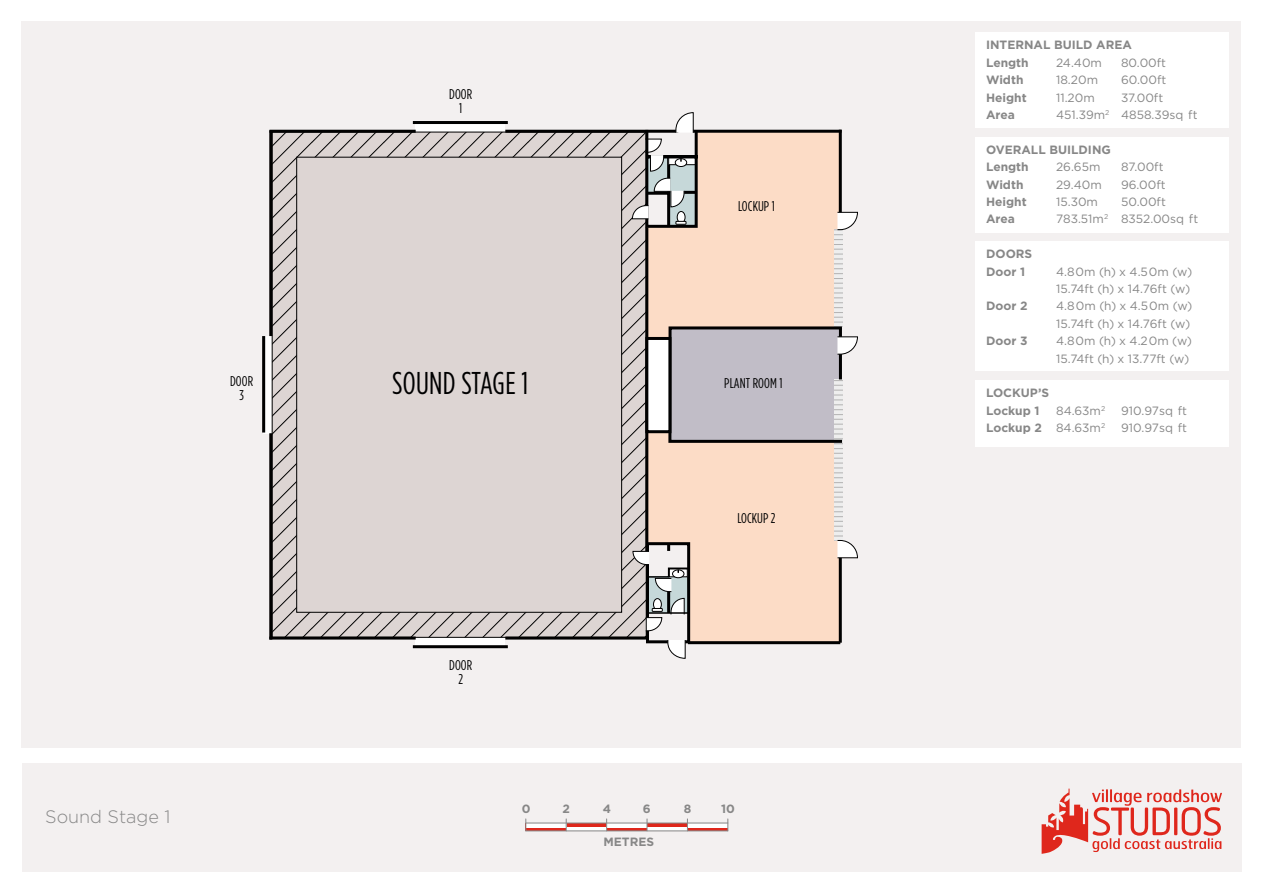
<style>
.page{position:relative;width:1263px;height:893px;background:#fff}
.page>*{position:absolute;margin:0;border:0;box-sizing:border-box;transform-origin:0 0}
.t1{font:31.5px "Gotham Condensed";letter-spacing:.005em;color:#000}
.t2{font:300 18px "Gotham";color:#878787}
.t3{font:14.1px/14.1px "Gotham Condensed";letter-spacing:.01em;color:#000;text-align:center}
.t4{font:12px/17.4px "Gotham";color:#878787}
.t5{font:700 12px/17.4px "Gotham";color:#878787}
.s1{font-weight:400}
</style>
<div class="page">
<div style="left:21px;top:21px;width:1219px;height:727px;background:#f3f0f0"></div>
<div style="left:22px;top:763px;width:1220px;height:109px;background:#f3f0f0"></div>
<svg style="left:1041px;top:789px;width:181px;height:65px"></svg>
<svg style="left:526px;top:823px;width:201px;height:7px"></svg>
<svg style="left:526px;top:823px;width:40px;height:4px"></svg>
<hr style="left:566px;top:827px;width:41px;height:4px;background:#fff">
<svg style="left:607px;top:823px;width:39px;height:4px"></svg>
<hr style="left:647px;top:827px;width:40px;height:4px;background:#fff">
<svg style="left:688px;top:823px;width:39px;height:4px"></svg>
<svg style="left:525px;top:819px;width:1px;height:12px"></svg>
<hr style="left:526px;top:830px;width:202px;height:1px;background:#878787">
<hr style="left:526px;top:822px;width:202px;height:1px;background:#878787">
<div style="left:648px;top:133px;width:191px;height:508px;background:#fcdcc6"></div>
<div style="left:670px;top:328px;width:172px;height:113px;background:#c1bdc7"></div>
<svg style="left:264px;top:336px;width:8px;height:97px"></svg>
<div style="left:416px;top:637px;width:89px;height:9px;background:#fff"></div>
<div style="left:416px;top:123px;width:89px;height:9px;background:#fff"></div>
<div style="left:975px;top:32px;width:253px;height:96px;background:#fff"></div>
<div style="left:975px;top:137px;width:253px;height:96px;background:#fff"></div>
<div style="left:975px;top:242px;width:253px;height:129px;background:#fff"></div>
<div style="left:975px;top:380px;width:253px;height:67px;background:#fff"></div>
<div style="left:646px;top:542px;width:44px;height:101px;border:3px solid #000"></div>
<hr style="left:505px;top:637px;width:142px;height:3px;background:#000">
<hr style="left:505px;top:130px;width:173px;height:3px;background:#000">
<hr style="left:693px;top:130px;width:148px;height:3px;background:#000">
<hr style="left:839px;top:130px;width:3px;height:100px;background:#000">
<svg style="left:834px;top:230px;width:8px;height:96px"></svg>
<svg style="left:834px;top:380px;width:5px;height:58px"></svg>
<svg style="left:834px;top:443px;width:8px;height:97px"></svg>
<hr style="left:839px;top:540px;width:3px;height:103px;background:#000">
<hr style="left:645px;top:227px;width:3px;height:324px;background:#000">
<hr style="left:688px;top:641px;width:152px;height:3px;background:#000">
<hr style="left:269px;top:637px;width:147px;height:3px;background:#000">
<hr style="left:269px;top:130px;width:147px;height:3px;background:#000">
<hr style="left:269px;top:433px;width:3px;height:207px;background:#000">
<hr style="left:269px;top:130px;width:3px;height:206px;background:#000">
<hr style="left:413px;top:645px;width:95px;height:3px;background:#000">
<hr style="left:413px;top:121px;width:95px;height:3px;background:#000">
<hr style="left:262px;top:336px;width:3px;height:96px;background:#000">
<svg style="left:837px;top:540px;width:21px;height:18px"></svg>
<div style="left:668px;top:326px;width:175px;height:117px;border:3px solid #000"></div>
<hr style="left:839px;top:328px;width:3px;height:51px;background:#000">
<svg style="left:837px;top:336px;width:21px;height:19px"></svg>
<div style="left:647px;top:338px;width:23px;height:94px;background:#fff"></div>
<div style="left:645px;top:337px;width:26px;height:96px;border:3px solid #000"></div>
<svg style="left:837px;top:212px;width:21px;height:18px"></svg>
<svg style="left:667px;top:639px;width:19px;height:20px"></svg>
<div style="left:272px;top:132px;width:374px;height:505px;background:#ddd5d3"></div>
<svg style="left:632px;top:112px;width:67px;height:117px"></svg>
<svg style="left:632px;top:544px;width:58px;height:87px"></svg>
<p class="t3" style="left:230px;top:374px;width:25px">DOOR<br>3</p>
<h2 class="t2" style="left:45px;top:805px;width:127px">Sound Stage 1</h2>
<p class="t3" style="left:449px;top:87px;width:25px">DOOR<br>1</p>
<h1 class="t1" style="left:392px;top:365px;width:138px">SOUND STAGE 1</h1>
<p class="t3" style="left:449px;top:658px;width:25px">DOOR<br>2</p>
<p class="t3" style="left:738px;top:199px;width:38px">LOCKUP 1</p>
<p class="t3" style="left:724px;top:376px;width:60px">PLANT ROOM 1</p>
<p class="t3" style="left:737px;top:511px;width:40px">LOCKUP 2</p>
<p class="t5" style="left:522px;top:800px;width:10px">0</p>
<p class="t5" style="left:562px;top:800px;width:9px">2</p>
<p class="t5" style="left:603px;top:800px;width:10px">4</p>
<p class="t5" style="left:643px;top:800px;width:9px">6</p>
<p class="t5" style="left:684px;top:800px;width:9px">8</p>
<p class="t5" style="left:721px;top:800px;width:15px">10</p>
<p class="t5" style="left:603px;top:833px;width:52px">METRES</p>
<p class="t5" style="left:986px;top:36px;width:147px">INTERNAL BUILD AREA<br>Length</p>
<p class="t4" style="left:1056px;top:54px;width:47px">24.40m</p>
<p class="t4" style="left:1121px;top:54px;width:46px">80.00ft</p>
<p class="t5" style="left:986px;top:71px;width:39px">Width</p>
<p class="t4" style="left:1056px;top:71px;width:43px">18.20m</p>
<p class="t4" style="left:1121px;top:71px;width:47px">60.00ft</p>
<p class="t5" style="left:986px;top:89px;width:42px">Height</p>
<p class="t4" style="left:1056px;top:88px;width:40px">11.20m</p>
<p class="t4" style="left:1121px;top:88px;width:44px">37.00ft</p>
<p class="t5" style="left:986px;top:106px;width:30px">Area</p>
<p class="t4" style="left:1056px;top:106px;width:143px">451.39m<sup>2</sup> 4858.39sq ft</p>
<p class="t5" style="left:986px;top:141px;width:126px">OVERALL BUILDING<br>Length</p>
<p class="t4" style="left:1056px;top:158px;width:46px">26.65m</p>
<p class="t4" style="left:1121px;top:158px;width:44px">87.00ft</p>
<p class="t5" style="left:986px;top:176px;width:39px">Width</p>
<p class="t4" style="left:1056px;top:175px;width:47px">29.40m</p>
<p class="t4" style="left:1121px;top:175px;width:46px">96.00ft</p>
<p class="t5" style="left:986px;top:193px;width:42px">Height</p>
<p class="t4" style="left:1056px;top:193px;width:43px">15.30m</p>
<p class="t4" style="left:1121px;top:193px;width:46px">50.00ft</p>
<p class="t5" style="left:986px;top:210px;width:30px">Area</p>
<p class="t4" style="left:1056px;top:210px;width:144px">783.51m<sup>2</sup> 8352.00sq ft</p>
<p class="t5" style="left:986px;top:245px;width:48px">DOORS<br>Door 1</p>
<p class="t4" style="left:1056px;top:262px;width:138px">4.80m (h) x 4.50m (w)<br>15.74ft (h) x 14.76ft (w)</p>
<p class="t5" style="left:986px;top:297px;width:43px">Door 2</p>
<p class="t4" style="left:1056px;top:297px;width:138px">4.80m (h) x 4.50m (w)<br>15.74ft (h) x 14.76ft (w)</p>
<p class="t5" style="left:986px;top:332px;width:43px">Door 3</p>
<p class="t4" style="left:1056px;top:332px;width:137px">4.80m (h) x 4.20m (w)<br>15.74ft (h) x 13.77ft (w)</p>
<p class="t5" style="left:986px;top:384px;width:65px">LOCKUP’S<br>Lockup 1</p>
<p class="t4" style="left:1056px;top:402px;width:51px">84.63m<sup>2</sup></p>
<p class="t4" style="left:1121px;top:402px;width:67px">910.97sq ft</p>
<p class="t5" style="left:986px;top:419px;width:121px">Lockup 2 <span class="s1">84.63m</span><sup>2</sup></p>
<p class="t4" style="left:1121px;top:419px;width:67px">910.97sq ft</p>
</div>
